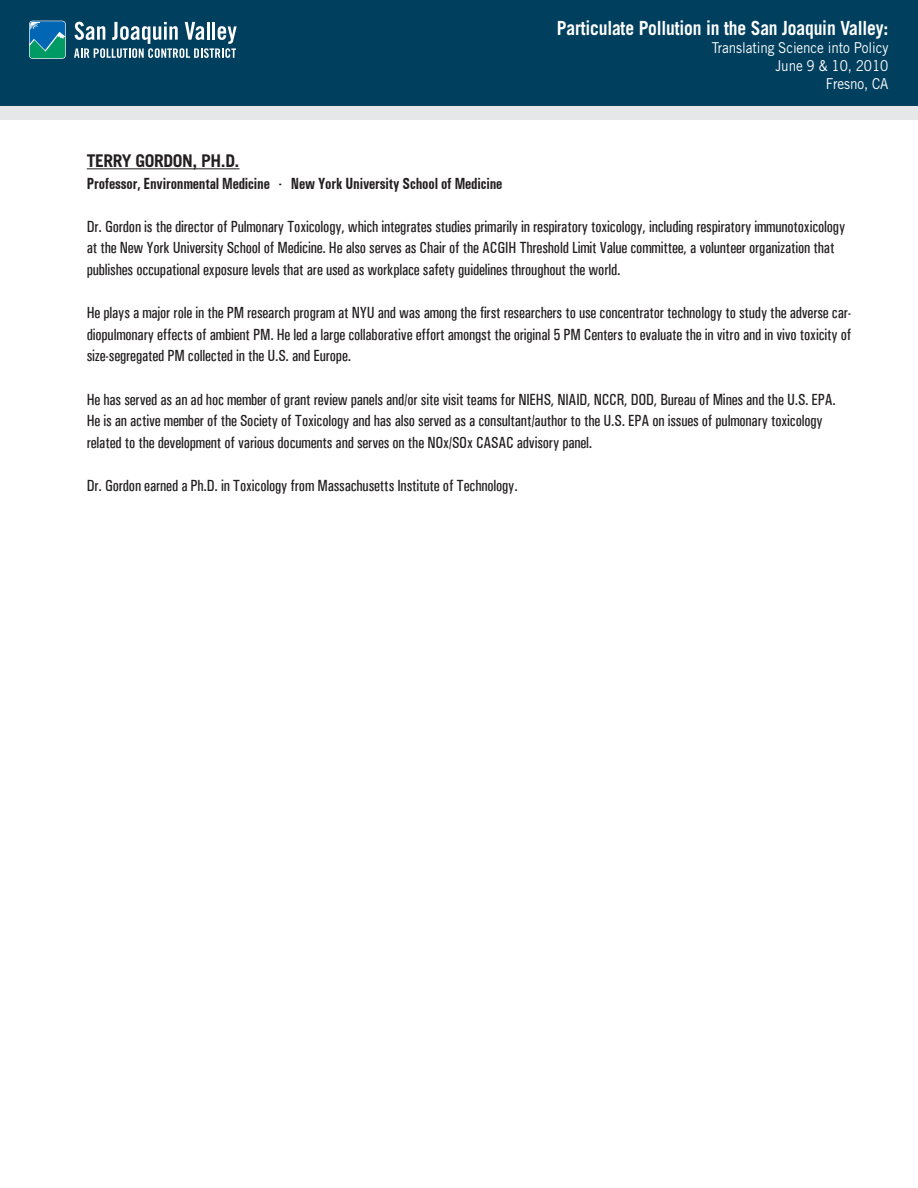
<style>
.page{position:relative;width:918px;height:1188px;background:#fff}
.page>*{position:absolute;margin:0;border:0;box-sizing:border-box;transform-origin:0 0}
.t1{font:700 19.5px "Trade Gothic LT Std";letter-spacing:-.01em;color:#fff;scale:.9 1}
.t2{font:700 17.55px "Trade Gothic LT Std";letter-spacing:-.025em;color:#231f20}
.t3{font:500 condensed 16.2px/21.6px "Univers";letter-spacing:-.01em;color:#231f20;scale:.94 1}
.t4{font:700 16.2px "Univers Condensed W1";letter-spacing:-.01em;color:#231f20;scale:.89 1}
.t5{font:15px "Trade Gothic LT Std";letter-spacing:-.01em;color:#fff;scale:.9 1}
</style>
<div class="page">
<div style="left:0;top:0;width:918px;height:113px;background:#003f5e"></div>
<div style="left:0;top:106px;width:918px;height:14px;background:#e6e7e9"></div>
<svg style="left:74px;top:22px;width:163px;height:36px"></svg>
<div style="left:29px;top:21px;width:37px;height:38px;border:1px solid #fff;border-radius:3px"></div>
<svg style="left:30px;top:21px;width:35px;height:37px"></svg>
<hr style="left:87px;top:168px;width:153px;height:1px;background:#231f20">
<p class="t1" style="left:557px;top:16px;width:370px">Particulate Pollution in the San Joaquin Valley:</p>
<p class="t5" style="left:712px;top:38px;width:198px">Translating Science into Policy</p>
<p class="t5" style="left:775px;top:56px;width:127px">June 9 &amp; 10, 2010</p>
<p class="t5" style="left:826px;top:74px;width:71px">Fresno, CA</p>
<p class="t2" style="left:87px;top:150px;width:154px">TERRY GORDON, PH.D.</p>
<p class="t4" style="left:87px;top:173px;width:468px">Professor, Environmental Medicine - New York University School of Medicine</p>
<p class="t3" style="left:87px;top:216px;width:808px">Dr. Gordon is the director of Pulmonary Toxicology, which integrates studies primarily in respiratory toxicology, including respiratory immunotoxicology at the New York University School of Medicine. He also serves as Chair of the ACGIH Threshold Limit Value committee, a volunteer organization that publishes occupational exposure levels that are used as workplace safety guidelines throughout the world.</p>
<p class="t3" style="left:87px;top:302px;width:815px;text-align:justify">He plays a major role in the PM research program at NYU and was among the first researchers to use concentrator technology to study the adverse car&shy;diopulmonary effects of ambient PM. He led a large collaborative effort amongst the original 5 PM Centers to evaluate the in vitro and in vivo toxicity of size-segregated PM collected in the U.S. and Europe.</p>
<p class="t3" style="left:87px;top:388px;width:799px">He has served as an ad hoc member of grant review panels and/or site visit teams for NIEHS, NIAID, NCCR, DOD, Bureau of Mines and the U.S. EPA.<br>He is an active member of the Society of Toxicology and has also served as a consultant/author to the U.S. EPA on issues of pulmonary toxicology related to the development of various documents and serves on the NOx/SOx CASAC advisory panel.</p>
<p class="t3" style="left:87px;top:475px;width:460px">Dr. Gordon earned a Ph.D. in Toxicology from Massachusetts Institute of Technology.</p>
</div>
